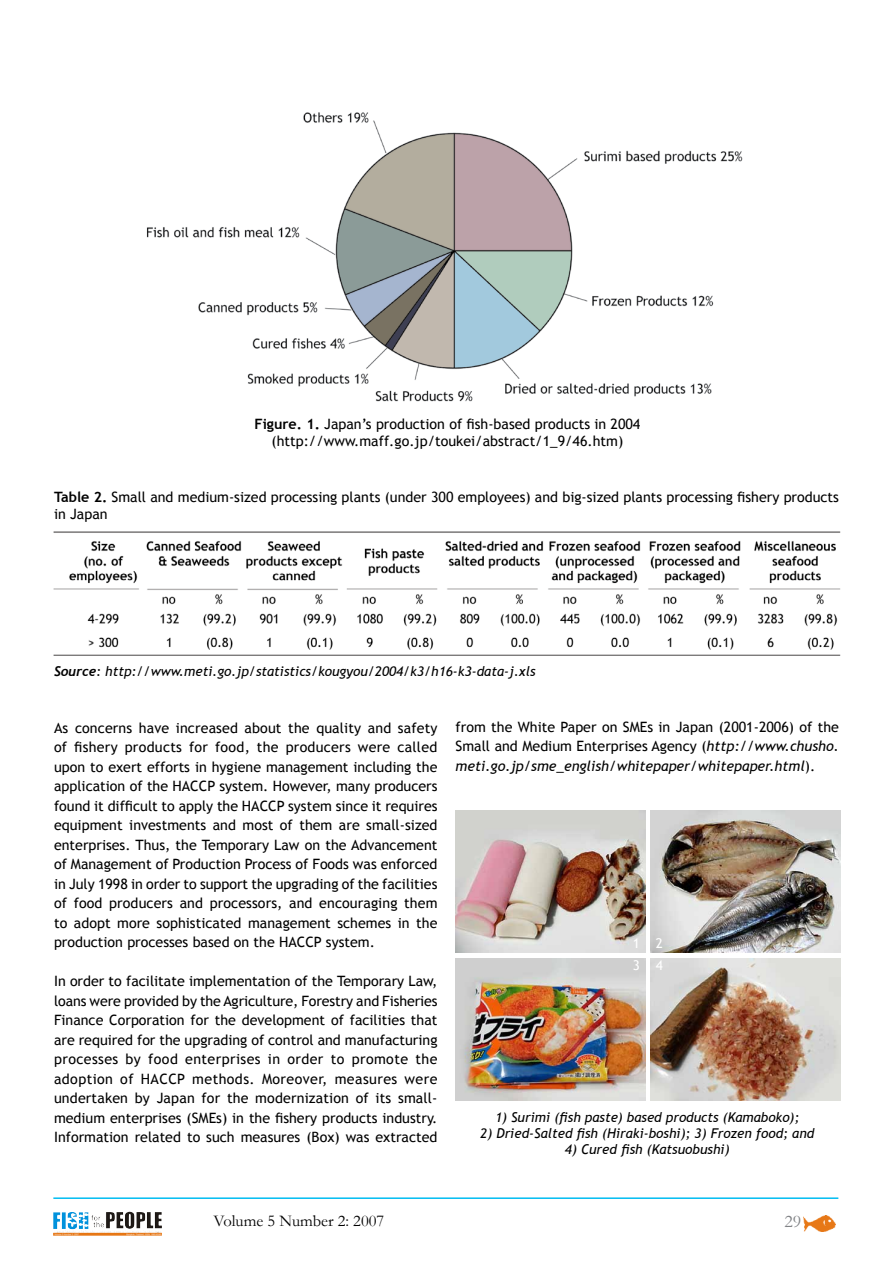
<style>
.page{position:relative;width:893px;height:1263px;background:#fff}
.page>*{position:absolute;margin:0;border:0;box-sizing:border-box;transform-origin:0 0}
.t1{font:18px "Garamond";color:#808285}
.t2{font:16.5px "Garamond";color:#000}
.t3{font:14.25px/19.5px "Trebuchet MS";color:#000;text-align:justify}
.t4{font:italic 13.5px "Trebuchet MS";color:#000}
.t5{font:13.5px/21.1px "Trebuchet MS";color:#fff}
.s1{font-weight:700}
.s2{font-family:"Trebuchet";font-weight:700}
.s3{font-style:italic}
</style>
<div class="page">
<img style="left:803px;top:1215px;width:32px;height:16px">
<img style="left:67px;top:1212px;width:95px;height:18px">
<hr style="left:53px;top:1197px;width:785px;height:2px;background:#00bdf2">
<img style="left:53px;top:531px;width:788px;height:125px">
<img style="left:651px;top:958px;width:189px;height:143px">
<img style="left:456px;top:958px;width:189px;height:143px">
<img style="left:651px;top:810px;width:189px;height:142px">
<img style="left:456px;top:810px;width:189px;height:142px">
<img style="left:146px;top:112px;width:597px;height:290px">
<p class="t3" style="left:254px;top:416px;width:387px;line-height:17.1px;text-align:center"><span class="s1">Figure. 1.</span> Japan’s production of fish-based products in 2004 (http://www.maff.go.jp/toukei/abstract/1_9/46.htm)</p>
<p class="t3" style="left:54px;top:488px;width:786px;line-height:17.1px"><span class="s1">Table 2.</span> Small and medium-sized processing plants (under 300 employees) and big-sized plants processing fishery products in Japan</p>
<p class="t4" style="left:54px;top:663px;width:483px"><span class="s2">Source</span>: http://www.meti.go.jp/statistics/kougyou/2004/k3/h16-k3-data-j.xls</p>
<p class="t3" style="left:54px;top:718px;width:385px">As concerns have increased about the quality and safety of fishery products for food, the producers were called upon to exert efforts in hygiene management including the application of the HACCP system. However, many producers found it difficult to apply the HACCP system since it requires equipment investments and most of them are small-sized enterprises. Thus, the Temporary Law on the Advancement of Management of Production Process of Foods was enforced in July 1998 in order to support the upgrading of the facilities of food producers and processors, and encouraging them to adopt more sophisticated management schemes in the production processes based on the HACCP system.</p>
<p class="t3" style="left:54px;top:972px;width:385px">In order to facilitate implementation of the Temporary Law, loans were provided by the Agriculture, Forestry and Fisheries Finance Corporation for the development of facilities that are required for the upgrading of control and manufacturing processes by food enterprises in order to promote the adoption of HACCP methods. Moreover, measures were undertaken by Japan for the modernization of its small&shy;medium enterprises (SMEs) in the fishery products industry.<br>Information related to such measures (Box) was extracted</p>
<p class="t3" style="left:456px;top:717px;width:385px">from the White Paper on SMEs in Japan (2001-2006) of the Small and Medium Enterprises Agency (<span class="s3">http://www.chusho. meti.go.jp/sme_english/whitepaper/whitepaper.html</span>).</p>
<p class="t5" style="left:633px;top:933px;width:9px">1<br>3</p>
<p class="t5" style="left:656px;top:933px;width:9px">2<br>4</p>
<p class="t4" style="left:495px;top:1109px;width:306px">1) Surimi (fish paste) based products (Kamaboko);</p>
<p class="t4" style="left:480px;top:1125px;width:335px">2) Dried-Salted fish (Hiraki-boshi); 3) Frozen food; and</p>
<p class="t4" style="left:565px;top:1141px;width:166px">4) Cured fish (Katsuobushi)</p>
<p class="t2" style="left:213px;top:1211px;width:172px">Volume 5 Number 2: 2007</p>
<p class="t1" style="left:784px;top:1210px;width:18px">29</p>
</div>
